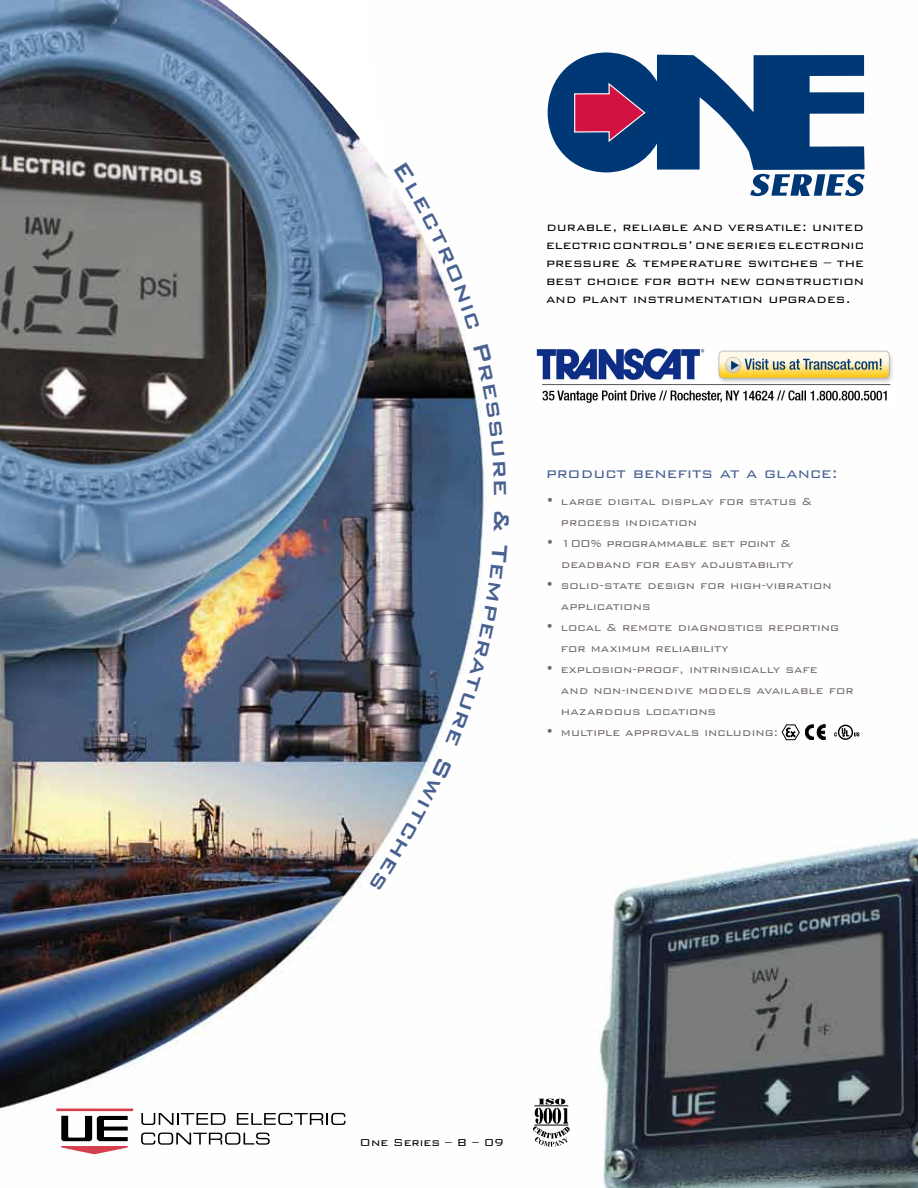
<style>
.page{position:relative;width:918px;height:1188px;background:#fff}
.page>*{position:absolute;margin:0;border:0;box-sizing:border-box;transform-origin:0 0}
.t1{font:300 18px "Bank Gothic BT";color:#496191}
.t2{font:300 15px/18px "Bank Gothic BT";color:#000;text-align:justify}
.t3{font:300 13.5px/21px "Bank Gothic BT";color:#716967}
.t4{font:300 13.5px/21px "Bank Gothic BT";letter-spacing:-.02em;color:#716967;text-align:right}
.t5{font:300 13.5px "Bank Gothic BT";color:#000}
</style>
<div class="page">
<img style="left:0;top:0;width:918px;height:1188px">
<hr style="left:56px;top:1109px;width:77px;height:2px;background:#d63f4c">
<svg style="left:61px;top:1116px;width:67px;height:38px"></svg>
<svg style="left:141px;top:1113px;width:84px;height:12px"></svg>
<svg style="left:237px;top:1113px;width:109px;height:12px"></svg>
<svg style="left:141px;top:1133px;width:129px;height:12px"></svg>
<svg style="left:533px;top:1099px;width:37px;height:48px"></svg>
<svg style="left:834px;top:725px;width:25px;height:15px"></svg>
<svg style="left:782px;top:724px;width:43px;height:16px"></svg>
<svg style="left:548px;top:49px;width:317px;height:147px"></svg>
<svg style="left:218px;top:0;width:169px;height:176px"></svg>
<img style="left:536px;top:349px;width:359px;height:56px">
<svg style="left:394px;top:163px;width:86px;height:167px"></svg>
<svg style="left:473px;top:344px;width:31px;height:112px"></svg>
<svg style="left:493px;top:462px;width:13px;height:33px"></svg>
<svg style="left:494px;top:511px;width:15px;height:20px"></svg>
<svg style="left:446px;top:545px;width:62px;height:201px"></svg>
<svg style="left:370px;top:758px;width:82px;height:132px"></svg>
<p class="t2" style="left:546px;top:217px;width:319px">durable, reliable and versatile: united electric controls’ one series electronic pressure &amp; temperature switches – the best choice for both new construction and plant instrumentation upgrades.</p>
<h1 class="t1" style="left:546px;top:463px;width:294px">product benefits at a glance:</h1>
<p class="t3" style="left:561px;top:490px;width:253px;text-indent:-15px">• large digital display for status &amp; process indication</p>
<p class="t4" style="left:546px;top:532px;width:249px">• 100% programmable set point &amp; deadband for easy adjustability</p>
<p class="t3" style="left:561px;top:574px;width:272px;text-indent:-15px">• solid-state design for high-vibration applications</p>
<p class="t3" style="left:561px;top:616px;width:280px;text-indent:-15px">• local &amp; remote diagnostics reporting for maximum reliability</p>
<p class="t3" style="left:561px;top:658px;width:294px;text-indent:-15px">• explosion-proof, intrinsically safe<br>and non-incendive models available for hazardous locations</p>
<p class="t3" style="left:546px;top:721px;width:234px">• multiple approvals including:</p>
<p class="t5" style="left:360px;top:1135px;width:146px">One Series – B – 09</p>
</div>
